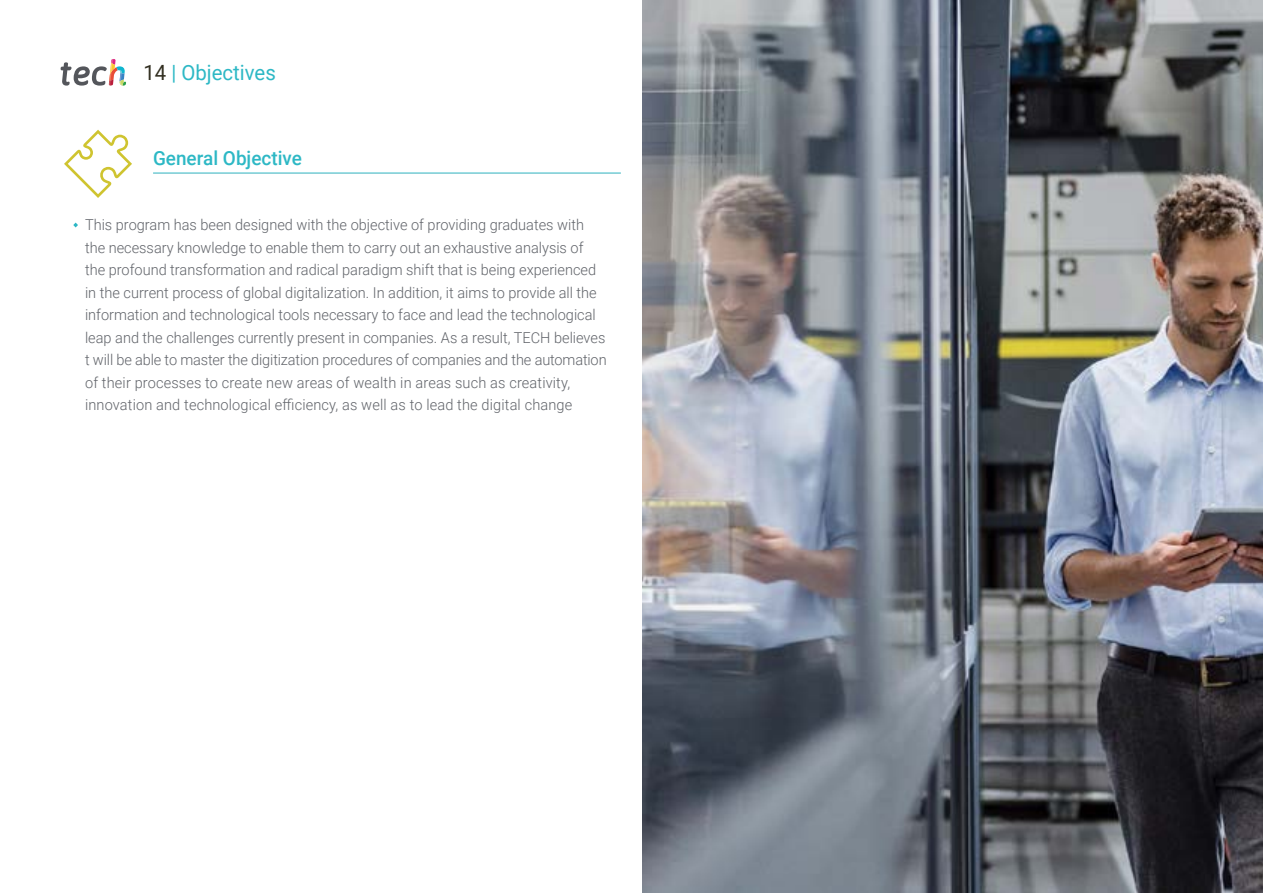
<style>
.page{position:relative;width:1263px;height:893px;background:#fff}
.page>*{position:absolute;margin:0;border:0;box-sizing:border-box;transform-origin:0 0}
.t1{font:21px "Roboto";color:#2db8c5}
.t2{font:500 19.5px "Roboto";color:#2db8c5}
.t3{font:300 15px/22.5px "Roboto";color:#61646a}
.s1{color:#312e20}
</style>
<div class="page">
<svg style="left:61px;top:59px;width:65px;height:27px"></svg>
<svg style="left:64px;top:130px;width:68px;height:68px"></svg>
<img style="left:642px;top:0;width:621px;height:893px">
<h1 class="t1" style="left:144px;top:57px;width:134px"><span class="s1">14</span> | Objectives</h1>
<h2 class="t2" style="left:153px;top:144px;width:150px">General Objective</h2>
<p class="t3" style="left:85px;top:213px;width:523px">This program has been designed with the objective of providing graduates with the necessary knowledge to enable them to carry out an exhaustive analysis of the profound transformation and radical paradigm shift that is being experienced in the current process of global digitalization. In addition, it aims to provide all the information and technological tools necessary to face and lead the technological leap and the challenges currently present in companies. As a result, TECH believes t will be able to master the digitization procedures of companies and the automation of their processes to create new areas of wealth in areas such as creativity, innovation and technological efficiency, as well as to lead the digital change</p>
</div>
